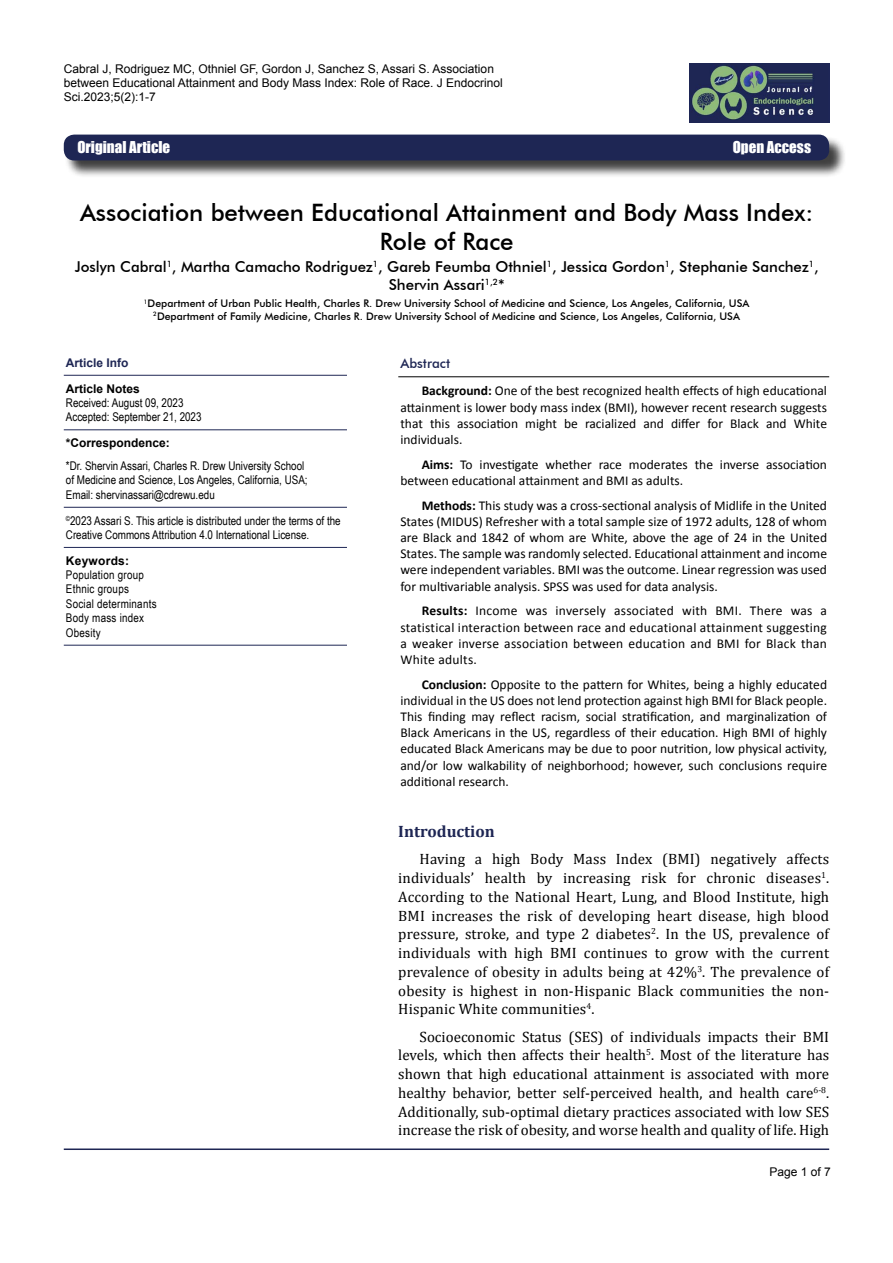
<style>
.page{position:relative;width:893px;height:1263px;background:#fff}
.page>*{position:absolute;margin:0;border:0;box-sizing:border-box;transform-origin:0 0}
.t1{font:500 24px/28.8px "Futura BT";color:#000;text-align:center}
.t2{font:700 16.5px "Cambria";color:#1e2654}
.t3{font:15px/18.8px "Cambria";color:#000;text-align:justify}
.t4{font:500 15px/18px "Futura BT";color:#000;text-align:center}
.t5{font:15px "Impact";color:#fff}
.t6{font:13.5px/16.2px "Calibri";color:#000;text-align:justify}
.t7{font:500 13.5px "Futura BT";color:#1e2654}
.t8{font:12px/14.4px "Arial Narrow";color:#000}
.t9{font:12px/14.4px "Arial";color:#000}
.t10{font:12px/14.4px "Arial Narrow";letter-spacing:.02em;color:#000}
.t11{font:700 12px "Arial";color:#000}
.t12{font:700 12px "Arial";color:#1e2654}
.t13{font:700 12px "Arial";letter-spacing:.02em;color:#000}
.t14{font:500 10.5px/12.6px "Futura BT";color:#000;text-align:center}
.s1{font-weight:700}
</style>
<div class="page">
<div style="left:65px;top:135px;width:781px;height:43px;background:#000;opacity:.75"></div>
<div style="left:64px;top:135px;width:765px;height:25px;background:#1e2654;border-radius:10px"></div>
<hr style="left:64px;top:1148px;width:765px;height:2px;background:#1e2654">
<img style="left:690px;top:64px;width:139px;height:58px">
<hr style="left:64px;top:429px;width:283px;height:1px;background:#1e2654">
<hr style="left:64px;top:507px;width:283px;height:1px;background:#1e2654">
<hr style="left:64px;top:547px;width:283px;height:1px;background:#1e2654">
<hr style="left:64px;top:645px;width:283px;height:1px;background:#1e2654">
<hr style="left:64px;top:375px;width:283px;height:1px;background:#1e2654">
<hr style="left:398px;top:376px;width:431px;height:1px;background:#000">
<p class="t9" style="left:64px;top:61px;width:440px">Cabral J, Rodriguez MC, Othniel GF, Gordon J, Sanchez S, Assari S. Association between Educational Attainment and Body Mass Index: Role of Race. J Endocrinol<br>Sci.2023;5(2):1-7</p>
<p class="t5" style="left:77px;top:136px;width:94px">Original Article</p>
<p class="t5" style="left:733px;top:136px;width:80px">Open Access</p>
<h1 class="t1" style="left:80px;top:198px;width:735px">Association between Educational Attainment and Body Mass Index:<br>Role of Race</h1>
<p class="t4" style="left:75px;top:258px;width:745px">Joslyn Cabral<sup>1</sup>, Martha Camacho Rodriguez<sup>1</sup>, Gareb Feumba Othniel<sup>1</sup>, Jessica Gordon<sup>1</sup>, Stephanie Sanchez<sup>1</sup>,<br>Shervin Assari<sup>1,2</sup>*</p>
<p class="t14" style="left:144px;top:297px;width:607px"><sup>1</sup>Department of Urban Public Health, Charles R. Drew University School of Medicine and Science, Los Angeles, California, USA<br><sup>2</sup>Department of Family Medicine, Charles R. Drew University School of Medicine and Science, Los Angeles, California, USA</p>
<p class="t12" style="left:66px;top:354px;width:64px">Article Info</p>
<p class="t11" style="left:66px;top:380px;width:76px">Article Notes</p>
<p class="t8" style="left:66px;top:395px;width:137px">Received: August 09, 2023<br>Accepted: September 21, 2023</p>
<p class="t11" style="left:66px;top:435px;width:106px">*Correspondence:</p>
<p class="t8" style="left:66px;top:458px;width:243px">*Dr. Shervin Assari, Charles R. Drew University School of Medicine and Science, Los Angeles, California, USA;<br>Email: shervinassari@cdrewu.edu</p>
<p class="t8" style="left:66px;top:513px;width:276px"><sup>©</sup>2023 Assari S. This article is distributed under the terms of the<br>Creative Commons Attribution 4.0 International License.</p>
<p class="t13" style="left:66px;top:552px;width:65px">Keywords:</p>
<p class="t10" style="left:66px;top:567px;width:92px">Population group<br>Ethnic groups<br>Social determinants<br>Body mass index<br>Obesity</p>
<p class="t7" style="left:400px;top:355px;width:51px">Abstract</p>
<p class="t6" style="left:400px;top:383px;width:428px;text-indent:21px"><span class="s1">Background:</span> One of the best recognized health effects of high educational attainment is lower body mass index (BMI), however recent research suggests that this association might be racialized and differ for Black and White individuals.</p>
<p class="t6" style="left:400px;top:456px;width:428px;text-indent:21px"><span class="s1">Aims:</span> To investigate whether race moderates the inverse association between educational attainment and BMI as adults.</p>
<p class="t6" style="left:400px;top:497px;width:428px;text-indent:21px"><span class="s1">Methods:</span> This study was a cross-sectional analysis of Midlife in the United States (MIDUS) Refresher with a total sample size of 1972 adults, 128 of whom are Black and 1842 of whom are White, above the age of 24 in the United States. The sample was randomly selected. Educational attainment and income were independent variables. BMI was the outcome. Linear regression was used for multivariable analysis. SPSS was used for data analysis.</p>
<p class="t6" style="left:400px;top:603px;width:428px;text-indent:21px"><span class="s1">Results:</span> Income was inversely associated with BMI. There was a statistical interaction between race and educational attainment suggesting a weaker inverse association between education and BMI for Black than White adults.</p>
<p class="t6" style="left:400px;top:676px;width:428px;text-indent:21px"><span class="s1">Conclusion:</span> Opposite to the pattern for Whites, being a highly educated individual in the US does not lend protection against high BMI for Black people.<br>This finding may reflect racism, social stratification, and marginalization of Black Americans in the US, regardless of their education. High BMI of highly educated Black Americans may be due to poor nutrition, low physical activity, and/or low walkability of neighborhood; however, such conclusions require additional research.</p>
<p class="t2" style="left:398px;top:820px;width:98px">Introduction</p>
<p class="t3" style="left:398px;top:850px;width:432px;text-indent:21px">Having a high Body Mass Index (BMI) negatively affects individuals’ health by increasing risk for chronic diseases<sup>1</sup>.<br>According to the National Heart, Lung, and Blood Institute, high BMI increases the risk of developing heart disease, high blood pressure, stroke, and type 2 diabetes<sup>2</sup>. In the US, prevalence of individuals with high BMI continues to grow with the current prevalence of obesity in adults being at 42%<sup>3</sup>. The prevalence of obesity is highest in non-Hispanic Black communities the non-Hispanic White communities<sup>4</sup>.</p>
<p class="t3" style="left:398px;top:1027px;width:432px;text-indent:21px">Socioeconomic Status (SES) of individuals impacts their BMI levels, which then affects their health<sup>5</sup>. Most of the literature has shown that high educational attainment is associated with more healthy behavior, better self-perceived health, and health care<sup>6-8</sup>.<br>Additionally, sub-optimal dietary practices associated with low SES increase the risk of obesity, and worse health and quality of life. High</p>
<p class="t9" style="left:769px;top:1165px;width:63px">Page 1 of 7</p>
</div>
